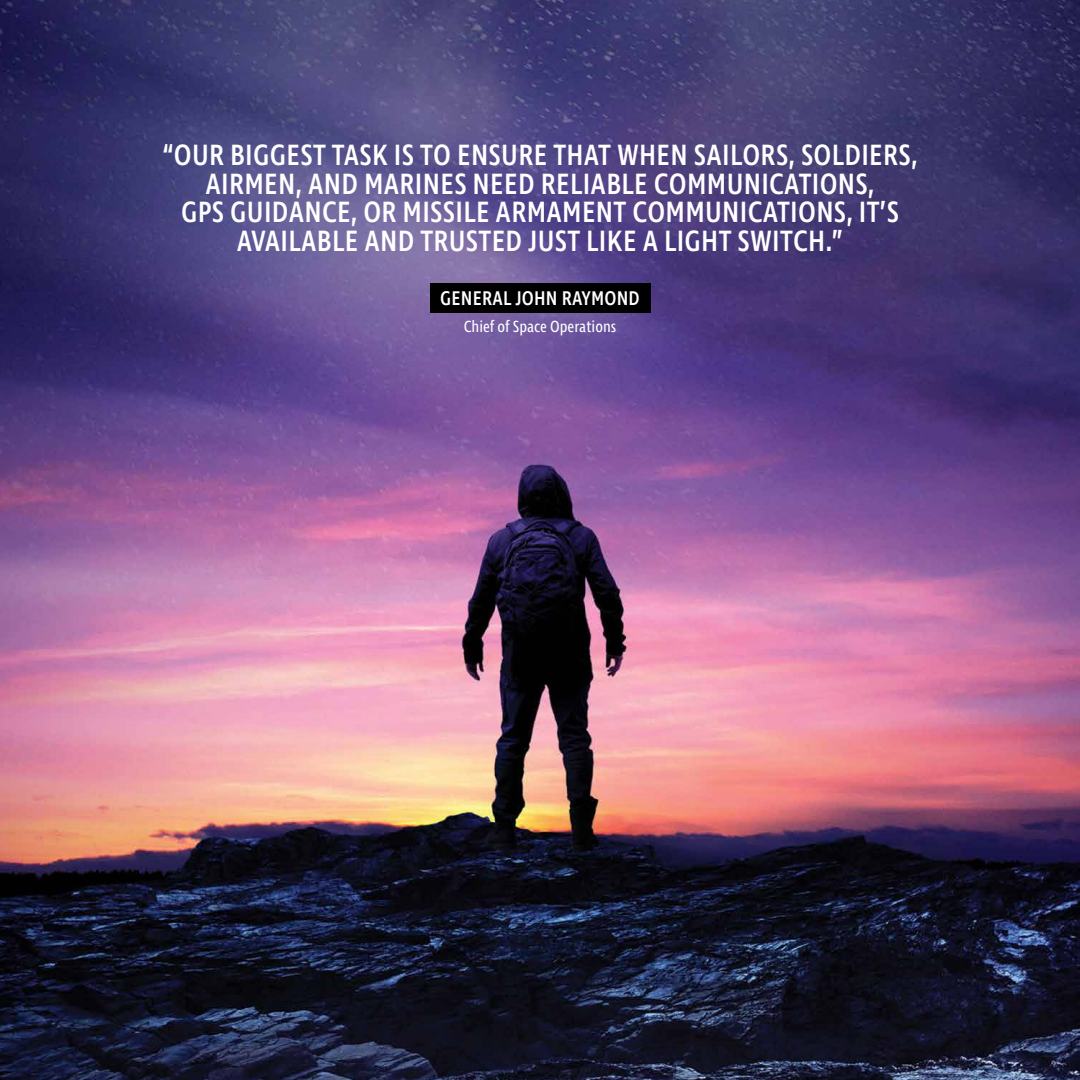
<style>
.page{position:relative;width:1080px;height:1080px;background:#fff}
.page>*{position:absolute;margin:0;border:0;box-sizing:border-box;transform-origin:0 0}
.t1{font:500 30px/28.5px "Ingra Cd";letter-spacing:.01em;color:#fff;text-align:center}
.t2{font:500 20.25px "Ingra Cd";letter-spacing:.01em;color:#fff}
.t3{font:16.5px "Ingra Cd";color:#fff}
</style>
<div class="page">
<img style="left:0;top:0;width:1080px;height:1080px">
<div style="left:430px;top:283px;width:220px;height:30px;background:#000"></div>
<p class="t1" style="left:162px;top:142px;width:757px">“OUR BIGGEST TASK IS TO ENSURE THAT WHEN SAILORS, SOLDIERS, AIRMEN, AND MARINES NEED RELIABLE COMMUNICATIONS,<br>GPS GUIDANCE, OR MISSILE ARMAMENT COMMUNICATIONS, IT’S AVAILABLE AND TRUSTED JUST LIKE A LIGHT SWITCH.”</p>
<p class="t2" style="left:440px;top:286px;width:201px">GENERAL JOHN RAYMOND</p>
<p class="t3" style="left:464px;top:316px;width:154px">Chief of Space Operations</p>
</div>
